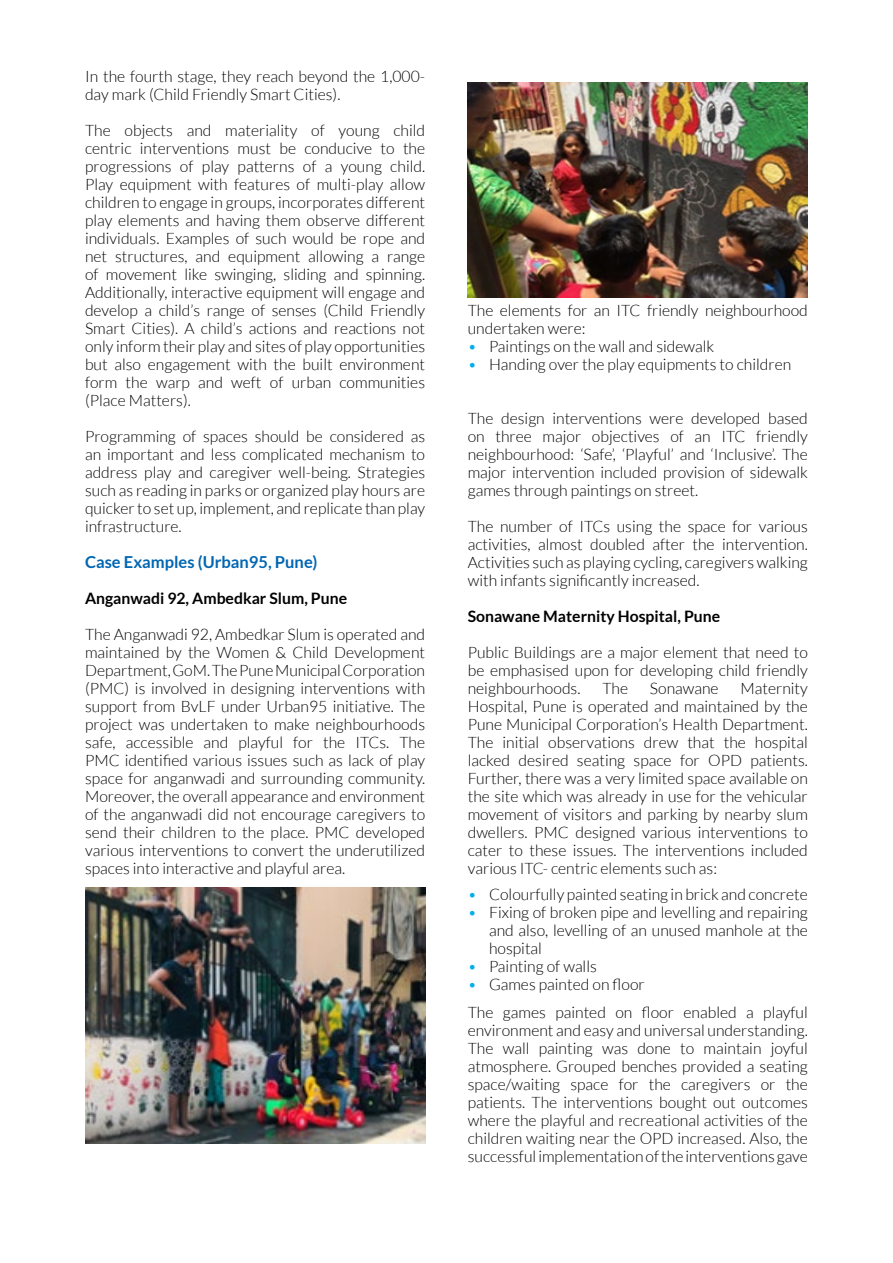
<style>
.page{position:relative;width:893px;height:1263px;background:#fff}
.page>*{position:absolute;margin:0;border:0;box-sizing:border-box;transform-origin:0 0}
.t1{font:700 16.5px "Lato";color:#0066b3}
.t2{font:300 15.75px/18px "Lato";color:#000;text-align:justify}
.t3{font:700 15.75px "Lato";color:#000}
.s1{color:#00aeef}
</style>
<div class="page">
<img style="left:85px;top:887px;width:340px;height:257px">
<img style="left:468px;top:82px;width:340px;height:216px">
<p class="t2" style="left:85px;top:67px;width:342px">In the fourth stage, they reach beyond the 1,000- day mark (Child Friendly Smart Cities).</p>
<p class="t2" style="left:85px;top:121px;width:342px">The objects and materiality of young child centric interventions must be conducive to the progressions of play patterns of a young child.<br>Play equipment with features of multi-play allow children to engage in groups, incorporates different play elements and having them observe different individuals. Examples of such would be rope and net structures, and equipment allowing a range of movement like swinging, sliding and spinning.<br>Additionally, interactive equipment will engage and develop a child’s range of senses (Child Friendly Smart Cities). A child’s actions and reactions not only inform their play and sites of play opportunities but also engagement with the built environment form the warp and weft of urban communities (Place Matters).</p>
<p class="t2" style="left:85px;top:427px;width:342px">Programming of spaces should be considered as an important and less complicated mechanism to address play and caregiver well-being. Strategies such as reading in parks or organized play hours are quicker to set up, implement, and replicate than play infrastructure.</p>
<p class="t1" style="left:85px;top:552px;width:234px">Case Examples (Urban95, Pune)</p>
<p class="t3" style="left:85px;top:589px;width:264px">Anganwadi 92, Ambedkar Slum, Pune</p>
<p class="t2" style="left:85px;top:625px;width:342px">The Anganwadi 92, Ambedkar Slum is operated and maintained by the Women &amp; Child Development Department, GoM. The Pune Municipal Corporation (PMC) is involved in designing interventions with support from BvLF under Urban95 initiative. The project was undertaken to make neighbourhoods safe, accessible and playful for the ITCs. The PMC identified various issues such as lack of play space for anganwadi and surrounding community.<br>Moreover, the overall appearance and environment of the anganwadi did not encourage caregivers to send their children to the place. PMC developed various interventions to convert the underutilized spaces into interactive and playful area.</p>
<p class="t2" style="left:468px;top:301px;width:342px">The elements for an ITC friendly neighbourhood undertaken were:</p>
<p class="t2" style="left:468px;top:337px;width:248px"><span class="s1">•</span> Paintings on the wall and sidewalk</p>
<p class="t2" style="left:468px;top:355px;width:325px"><span class="s1">•</span> Handing over the play equipments to children</p>
<p class="t2" style="left:468px;top:409px;width:342px">The design interventions were developed based on three major objectives of an ITC friendly neighbourhood: ‘Safe’, ‘Playful’ and ‘Inclusive’. The major intervention included provision of sidewalk games through paintings on street.</p>
<p class="t2" style="left:468px;top:517px;width:342px">The number of ITCs using the space for various activities, almost doubled after the intervention.<br>Activities such as playing cycling, caregivers walking with infants significantly increased.</p>
<p class="t3" style="left:468px;top:607px;width:254px">Sonawane Maternity Hospital, Pune</p>
<p class="t2" style="left:468px;top:643px;width:342px">Public Buildings are a major element that need to be emphasised upon for developing child friendly neighbourhoods.</p>
<p class="t2" style="left:602px;top:679px;width:27px">The</p>
<p class="t2" style="left:650px;top:679px;width:70px">Sonawane</p>
<p class="t2" style="left:468px;top:679px;width:342px;text-indent:273px">Maternity Hospital, Pune is operated and maintained by the Pune Municipal Corporation’s Health Department.<br>The initial observations drew that the hospital lacked desired seating space for OPD patients.<br>Further, there was a very limited space available on the site which was already in use for the vehicular movement of visitors and parking by nearby slum dwellers. PMC designed various interventions to cater to these issues. The interventions included various ITC- centric elements such as:</p>
<p class="t2" style="left:468px;top:886px;width:342px"><span class="s1">•</span> Colourfully painted seating in brick and concrete</p>
<p class="t2" style="left:489px;top:904px;width:320px;text-indent:-21px"><span class="s1">•</span> Fixing of broken pipe and levelling and repairing and also, levelling of an unused manhole at the hospital</p>
<p class="t2" style="left:468px;top:958px;width:131px"><span class="s1">•</span> Painting of walls</p>
<p class="t2" style="left:468px;top:971px;width:342px;line-height:27.5px"><span class="s1">•</span> Games painted on floor<br>The games painted on floor enabled a playful</p>
<p class="t2" style="left:468px;top:1021px;width:342px">environment and easy and universal understanding.<br>The wall painting was done to maintain joyful atmosphere. Grouped benches provided a seating space/waiting space for the caregivers or the patients. The interventions bought out outcomes where the playful and recreational activities of the children waiting near the OPD increased. Also, the successful implementation of the interventions gave</p>
</div>
